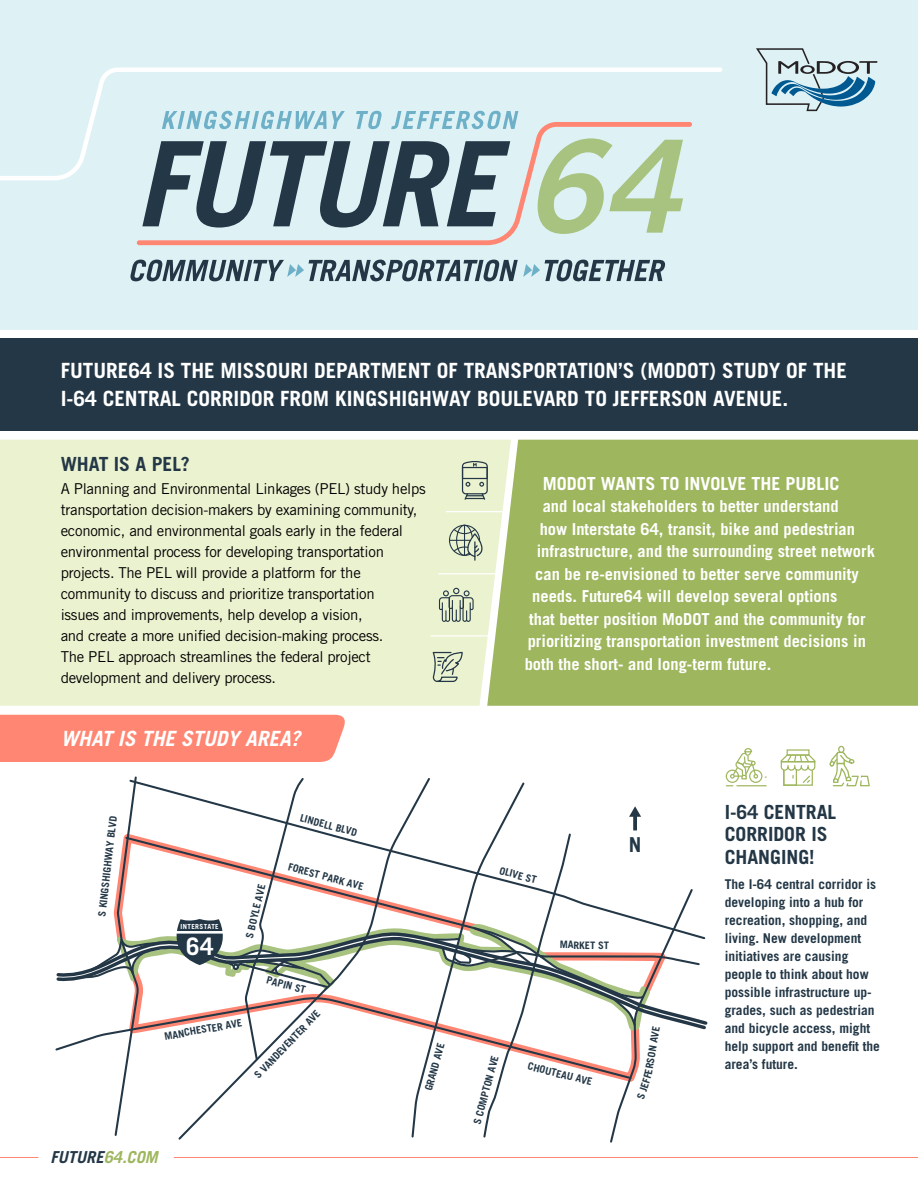
<style>
.page{position:relative;width:918px;height:1188px;background:#fff}
.page>*{position:absolute;margin:0;border:0;box-sizing:border-box;transform-origin:0 0}
.Image{font:700 24.15px "Trade Gothic LT Std";color:#fff}
.t1{font:700 21px/28.5px "Trade Gothic LT Std";color:#fff}
.t2{font:italic 700 21px "Trade Gothic LT Std";color:#fff}
.Image-2{font:700 20.55px "Trade Gothic LT Std";color:#233746}
.t3{font:700 19.5px/22.5px "Trade Gothic LT Std";color:#233746}
.t4{font:700 18px "Trade Gothic LT Std";color:#fff}
.t5{font:700 16.5px "Trade Gothic LT Std";color:#fff}
.t6{font:italic 700 16.5px "Trade Gothic LT Std";color:#233746}
.t7{font:15px/21px "Trade Gothic LT Std";letter-spacing:-.02em;color:#000}
.t8{font:700 13.5px/18px "Trade Gothic LT Std";color:#233746}
.Image-3{font:700 10.35px "Trade Gothic LT Std";color:#233746}
.Image-4{font:700 6.9px "Trade Gothic LT Std";letter-spacing:.055em;color:#fff}
.s1{color:#9eb65d}
</style>
<div class="page">
<div style="left:0;top:0;width:918px;height:330px;background:#def2f6"></div>
<div style="left:0;top:339px;width:918px;height:92px;background:#233746"></div>
<svg style="left:0;top:68px;width:722px;height:112px"></svg>
<div style="left:0;top:715px;width:345px;height:47px;background:#ff8672"></div>
<div style="left:511px;top:440px;width:407px;height:266px;background:#9eb65d"></div>
<div style="left:0;top:440px;width:511px;height:266px;background:#ebf2d0"></div>
<hr style="left:0;top:1157px;width:38px;height:1px;background:#ff8672">
<hr style="left:174px;top:1157px;width:744px;height:1px;background:#ff8672">
<hr style="left:446px;top:511px;width:63px;height:1px;background:#fff">
<hr style="left:438px;top:573px;width:61px;height:1px;background:#fff">
<hr style="left:431px;top:635px;width:61px;height:2px;background:#fff">
<svg style="left:756px;top:48px;width:121px;height:63px"></svg>
<svg style="left:162px;top:111px;width:183px;height:11px"></svg>
<svg style="left:356px;top:111px;width:26px;height:11px"></svg>
<svg style="left:391px;top:111px;width:127px;height:11px"></svg>
<svg style="left:137px;top:122px;width:555px;height:123px"></svg>
<svg style="left:130px;top:260px;width:535px;height:21px"></svg>
<svg style="left:462px;top:460px;width:26px;height:40px"></svg>
<hr style="left:474px;top:541px;width:2px;height:20px;background:#233746">
<svg style="left:449px;top:525px;width:35px;height:32px"></svg>
<svg style="left:439px;top:588px;width:35px;height:34px"></svg>
<svg style="left:432px;top:644px;width:31px;height:39px"></svg>
<svg style="left:56px;top:941px;width:652px;height:89px"></svg>
<svg style="left:178px;top:941px;width:232px;height:199px"></svg>
<svg style="left:158px;top:778px;width:548px;height:163px"></svg>
<svg style="left:76px;top:776px;width:82px;height:360px"></svg>
<svg style="left:176px;top:778px;width:156px;height:284px"></svg>
<svg style="left:726px;top:748px;width:40px;height:38px"></svg>
<div style="left:787px;top:749px;width:23px;height:7px;border:1px solid #9eb65d"></div>
<svg style="left:780px;top:753px;width:36px;height:33px"></svg>
<div style="left:838px;top:746px;width:7px;height:7px;border:1px solid #9eb65d;border-radius:50%"></div>
<svg style="left:829px;top:751px;width:41px;height:36px"></svg>
<svg style="left:410px;top:781px;width:291px;height:362px"></svg>
<p class="t1" style="left:61px;top:356px;width:788px">FUTURE64 IS THE MISSOURI DEPARTMENT OF TRANSPORTATION’S (MODOT) STUDY OF THE<br>I-64 CENTRAL CORRIDOR FROM KINGSHIGHWAY BOULEVARD TO JEFFERSON AVENUE.</p>
<p class="t3" style="left:61px;top:453px;width:130px">WHAT IS A PEL?</p>
<p class="t7" style="left:61px;top:477px;width:367px">A Planning and Environmental Linkages (PEL) study helps transportation decision-makers by examining community, economic, and environmental goals early in the federal environmental process for developing transportation projects. The PEL will provide a platform for the community to discuss and prioritize transportation<br>issues and improvements, help develop a vision,<br>and create a more unified decision-making process.<br>The PEL approach streamlines the federal project development and delivery process.</p>
<p class="t4" style="left:543px;top:472px;width:298px">MODOT WANTS TO INVOLVE THE PUBLIC</p>
<p class="t5" style="left:543px;top:496px;width:298px">and local stakeholders to better understand</p>
<p class="t5" style="left:540px;top:519px;width:317px">how Interstate 64, transit, bike and pedestrian</p>
<p class="t5" style="left:537px;top:541px;width:340px">infrastructure, and the surrounding street network</p>
<p class="t5" style="left:535px;top:564px;width:325px">can be re-envisioned to better serve community</p>
<p class="t5" style="left:532px;top:586px;width:307px">needs. Future64 will develop several options</p>
<p class="t5" style="left:529px;top:609px;width:338px">that better position MoDOT and the community for</p>
<p class="t5" style="left:528px;top:631px;width:340px">prioritizing transportation investment decisions in</p>
<p class="t5" style="left:525px;top:654px;width:248px">both the short- and long-term future.</p>
<p class="t2" style="left:61px;top:726px;width:241px">WHAT IS THE STUDY AREA?</p>
<p class="Image-3" style="left:95px;top:916px;width:103px;rotate:-83deg">S KINGSHIGHWAY BLVD</p>
<p class="Image-4" style="left:180px;top:922px;width:40px">INTERSTATE</p>
<p class="Image" style="left:186px;top:931px;width:29px">64</p>
<p class="Image-3" style="left:243px;top:937px;width:57px;rotate:-77deg">S BOYLE AVE</p>
<p class="Image-3" style="left:302px;top:812px;width:60px;rotate:15deg">LINDELL BLVD</p>
<p class="Image-3" style="left:290px;top:860px;width:79px;rotate:15deg">FOREST PARK AVE</p>
<p class="Image-3" style="left:268px;top:973px;width:42px;rotate:15deg">PAPIN ST</p>
<p class="Image-3" style="left:163px;top:1030px;width:80px;rotate:-10deg">MANCHESTER AVE</p>
<p class="Image-3" style="left:252px;top:1072px;width:92px;rotate:-46deg">S VANDEVENTER AVE</p>
<p class="t6" style="left:51px;top:1147px;width:109px">FUTURE<span class="s1">64.COM</span></p>
<p class="Image-3" style="left:501px;top:864px;width:39px;rotate:15deg">OLIVE ST</p>
<p class="Image-2" style="left:629px;top:832px;width:14px">N</p>
<p class="Image-3" style="left:560px;top:938px;width:51px;rotate:1deg">MARKET ST</p>
<p class="Image-3" style="left:422px;top:1088px;width:50px;rotate:-74deg">GRAND AVE</p>
<p class="Image-3" style="left:471px;top:1122px;width:72px;rotate:-75deg">S COMPTON AVE</p>
<p class="Image-3" style="left:530px;top:1060px;width:67px;rotate:14deg">CHOUTEAU AVE</p>
<p class="Image-3" style="left:643px;top:1068px;width:45px;rotate:-80deg">RSON AVE</p>
<p class="Image-3" style="left:634px;top:1097px;width:28px;rotate:-72deg">S JEFF</p>
<p class="t3" style="left:725px;top:800px;width:113px">I-64 CENTRAL<br>CORRIDOR IS<br>CHANGING!</p>
<p class="t8" style="left:725px;top:875px;width:157px">The I-64 central corridor is developing into a hub for recreation, shopping, and living. New development initiatives are causing people to think about how possible infrastructure up&shy;grades, such as pedestrian and bicycle access, might help support and benefit the area’s future.</p>
</div>
